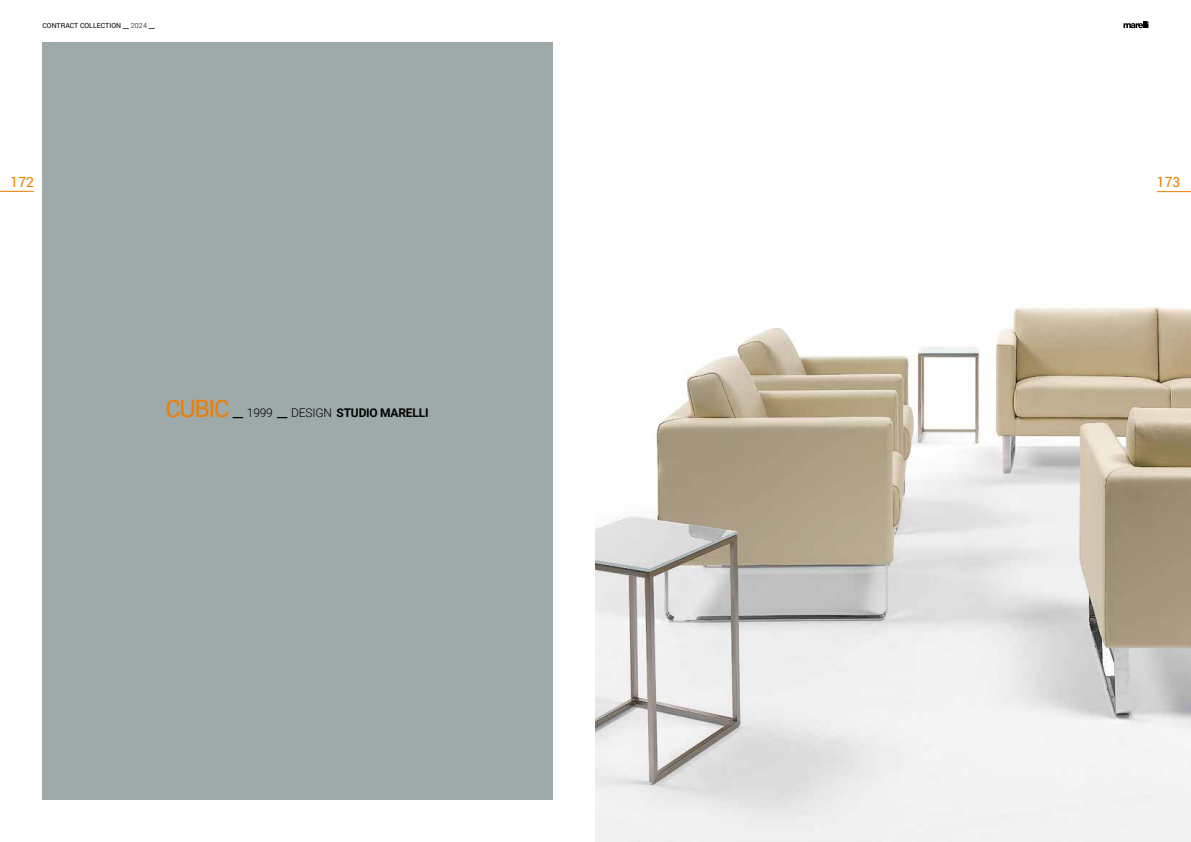
<style>
.page{position:relative;width:1191px;height:842px;background:#fff}
.page>*{position:absolute;margin:0;border:0;box-sizing:border-box;transform-origin:0 0}
.t1{font:14px "Roboto";color:#ef7d00}
.t2{font:700 12px "Roboto";letter-spacing:-.015em;color:#000}
.t3{font:7px "Roboto";color:#000}
.s1{font-weight:300;font-size:14px}
.s2{font-weight:300}
.s3{font-weight:400;font-size:24px;color:#ef7d00}
.s4{font-weight:300;font-size:24px}
</style>
<div class="page">
<svg style="left:1123px;top:22px;width:25px;height:6px"></svg>
<hr style="left:0;top:191px;width:34px;height:1px;background:#ef7d00">
<hr style="left:1156px;top:191px;width:35px;height:1px;background:#ef7d00">
<div style="left:43px;top:42px;width:510px;height:757px;background:#9daaa9"></div>
<img style="left:595px;top:306px;width:596px;height:536px">
<p class="t3" style="left:43px;top:21px;width:114px">CONTRACT COLLECTION <span class="s1">_</span> <span class="s2">2024</span> <span class="s1">_</span></p>
<p class="t1" style="left:11px;top:172px;width:25px">172</p>
<p class="t1" style="left:1156px;top:173px;width:25px">173</p>
<p class="t2" style="left:165px;top:405px;width:265px"><span class="s3">CUBIC</span> <span class="s4">_</span> <span class="s2">1999</span> <span class="s4">_</span> <span class="s2">DESIGN</span> STUDIO MARELLI</p>
</div>
